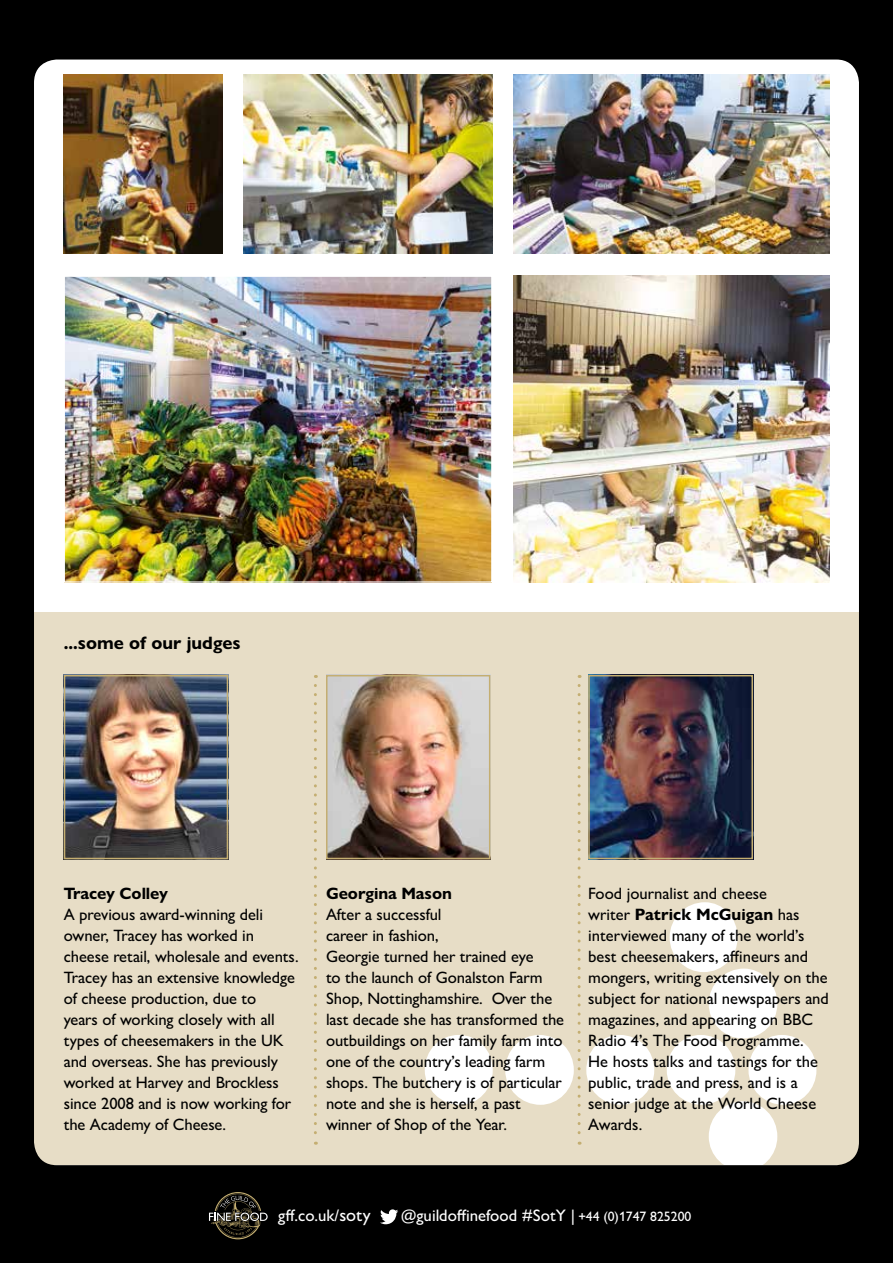
<style>
.page{position:relative;width:893px;height:1263px;background:#fff}
.page>*{position:absolute;margin:0;border:0;box-sizing:border-box;transform-origin:0 0}
.t1{font:700 18px "Gill Sans Nova";color:#000}
.t2{font:500 16.65px "Gill Sans Nova";color:#fff}
.t3{font:500 16.5px/21px "Gill Sans Nova";letter-spacing:-.005em;color:#000}
.t4{font:700 16.5px "Gill Sans Nova";letter-spacing:-.005em;color:#000}
.s1{font-weight:700}
.s2{font-size:18px}
.s3{font-size:13.65px}
</style>
<div class="page">
<img style="left:0;top:0;width:893px;height:1263px">
<svg style="left:209px;top:1192px;width:59px;height:47px;background:#2f2c23"></svg>
<svg style="left:380px;top:1209px;width:18px;height:15px"></svg>
<p class="t1" style="left:64px;top:631px;width:178px">...some of our judges</p>
<p class="t4" style="left:64px;top:883px;width:106px">Tracey Colley</p>
<p class="t3" style="left:64px;top:903px;width:236px">A previous award-winning deli owner, Tracey has worked in cheese retail, wholesale and events.<br>Tracey has an extensive knowledge of cheese production, due to<br>years of working closely with all types of cheesemakers in the UK and overseas. She has previously worked at Harvey and Brockless since 2008 and is now working for the Academy of Cheese.</p>
<p class="t4" style="left:326px;top:883px;width:127px">Georgina Mason</p>
<p class="t3" style="left:326px;top:903px;width:240px">After a successful<br>career in fashion,<br>Georgie turned her trained eye<br>to the launch of Gonalston Farm<br>Shop, Nottinghamshire. Over the last decade she has transformed the outbuildings on her family farm into one of the country’s leading farm shops. The butchery is of particular note and she is herself, a past winner of Shop of the Year.</p>
<p class="t3" style="left:588px;top:882px;width:242px">Food journalist and cheese<br>writer <span class="s1">Patrick McGuigan</span> has interviewed many of the world’s best cheesemakers, affineurs and mongers, writing extensively on the subject for national newspapers and magazines, and appearing on BBC<br>Radio 4’s The Food Programme.<br>He hosts talks and tastings for the public, trade and press, and is a senior judge at the World Cheese<br>Awards.</p>
<p class="t2" style="left:278px;top:1205px;width:94px">gff.co.uk/<span class="s2">soty</span></p>
<p class="t2" style="left:401px;top:1205px;width:292px">@guildoffinefood #SotY | <span class="s3">+44 (0)1747 825200</span></p>
</div>
